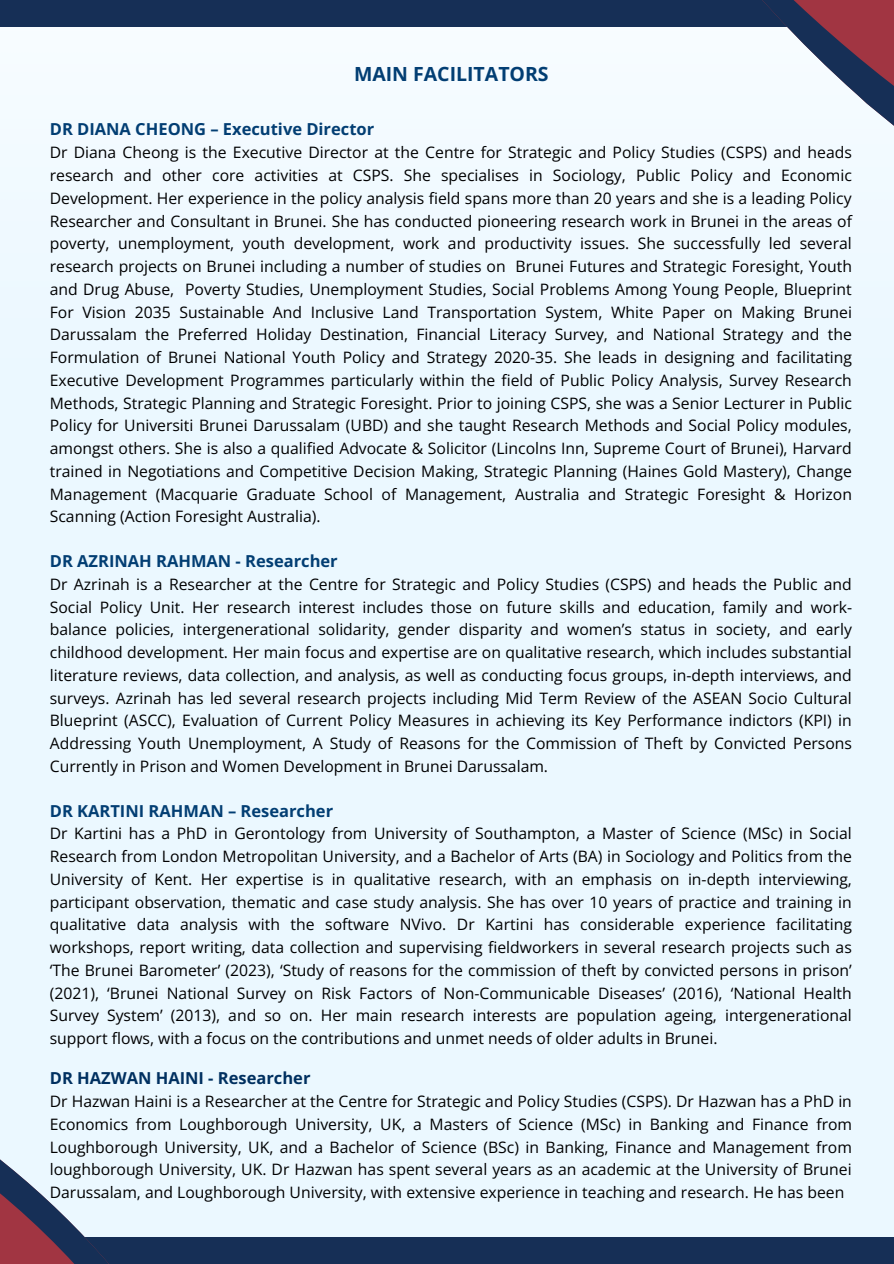
<style>
.page{position:relative;width:894px;height:1264px;background:#fff}
.page>*{position:absolute;margin:0;border:0;box-sizing:border-box;transform-origin:0 0}
.t1{font:700 19.5px "Open Sans";color:#023e73}
.t2{font:700 16.5px "Open Sans";color:#023e73}
.t3{font:700 16.5px "Open Sans";color:#003060}
.t4{font:15.75px/22.8px "Open Sans";color:#000;text-align:justify}
</style>
<div class="page">
<div style="left:0;top:0;width:893px;height:1263px;background:#ebf8ff"></div>
<div style="left:0;top:0;width:893px;height:409px;background:#eff9ff"></div>
<div style="left:0;top:0;width:893px;height:27px;background:#162f56"></div>
<svg style="left:762px;top:0;width:101px;height:100px"></svg>
<svg style="left:863px;top:0;width:30px;height:125px"></svg>
<div style="left:0;top:1237px;width:893px;height:26px;background:#162f56"></div>
<svg style="left:0;top:1159px;width:108px;height:104px"></svg>
<p class="t1" style="left:354px;top:60px;width:196px">MAIN FACILITATORS</p>
<p class="t2" style="left:50px;top:118px;width:326px">DR DIANA CHEONG – Executive Director</p>
<p class="t4" style="left:50px;top:141px;width:803px">Dr Diana Cheong is the Executive Director at the Centre for Strategic and Policy Studies (CSPS) and heads research and other core activities at CSPS. She specialises in Sociology, Public Policy and Economic Development. Her experience in the policy analysis field spans more than 20 years and she is a leading Policy Researcher and Consultant in Brunei. She has conducted pioneering research work in Brunei in the areas of poverty, unemployment, youth development, work and productivity issues. She successfully led several research projects on Brunei including a number of studies on Brunei Futures and Strategic Foresight, Youth and Drug Abuse, Poverty Studies, Unemployment Studies, Social Problems Among Young People, Blueprint For Vision 2035 Sustainable And Inclusive Land Transportation System, White Paper on Making Brunei Darussalam the Preferred Holiday Destination, Financial Literacy Survey, and National Strategy and the Formulation of Brunei National Youth Policy and Strategy 2020-35. She leads in designing and facilitating Executive Development Programmes particularly within the field of Public Policy Analysis, Survey Research Methods, Strategic Planning and Strategic Foresight. Prior to joining CSPS, she was a Senior Lecturer in Public Policy for Universiti Brunei Darussalam (UBD) and she taught Research Methods and Social Policy modules, amongst others. She is also a qualified Advocate &amp; Solicitor (Lincolns Inn, Supreme Court of Brunei), Harvard trained in Negotiations and Competitive Decision Making, Strategic Planning (Haines Gold Mastery), Change Management (Macquarie Graduate School of Management, Australia and Strategic Foresight &amp; Horizon Scanning (Action Foresight Australia).</p>
<p class="t2" style="left:50px;top:549px;width:289px">DR AZRINAH RAHMAN - Researcher</p>
<p class="t4" style="left:50px;top:572px;width:803px">Dr Azrinah is a Researcher at the Centre for Strategic and Policy Studies (CSPS) and heads the Public and Social Policy Unit. Her research interest includes those on future skills and education, family and work&shy;balance policies, intergenerational solidarity, gender disparity and women’s status in society, and early childhood development. Her main focus and expertise are on qualitative research, which includes substantial literature reviews, data collection, and analysis, as well as conducting focus groups, in-depth interviews, and surveys. Azrinah has led several research projects including Mid Term Review of the ASEAN Socio Cultural Blueprint (ASCC), Evaluation of Current Policy Measures in achieving its Key Performance indictors (KPI) in Addressing Youth Unemployment, A Study of Reasons for the Commission of Theft by Convicted Persons Currently in Prison and Women Development in Brunei Darussalam.</p>
<p class="t2" style="left:50px;top:798px;width:285px">DR KARTINI RAHMAN – Researcher</p>
<p class="t4" style="left:50px;top:821px;width:803px">Dr Kartini has a PhD in Gerontology from University of Southampton, a Master of Science (MSc) in Social Research from London Metropolitan University, and a Bachelor of Arts (BA) in Sociology and Politics from the University of Kent. Her expertise is in qualitative research, with an emphasis on in-depth interviewing, participant observation, thematic and case study analysis. She has over 10 years of practice and training in qualitative data analysis with the software NVivo. Dr Kartini has considerable experience facilitating workshops, report writing, data collection and supervising fieldworkers in several research projects such as ‘The Brunei Barometer’ (2023), ‘Study of reasons for the commission of theft by convicted persons in prison’ (2021), ‘Brunei National Survey on Risk Factors of Non-Communicable Diseases’ (2016), ‘National Health Survey System’ (2013), and so on. Her main research interests are population ageing, intergenerational support flows, with a focus on the contributions and unmet needs of older adults in Brunei.</p>
<p class="t3" style="left:50px;top:1066px;width:262px">DR HAZWAN HAINI - Researcher</p>
<p class="t4" style="left:50px;top:1089px;width:803px">Dr Hazwan Haini is a Researcher at the Centre for Strategic and Policy Studies (CSPS). Dr Hazwan has a PhD in Economics from Loughborough University, UK, a Masters of Science (MSc) in Banking and Finance from Loughborough University, UK, and a Bachelor of Science (BSc) in Banking, Finance and Management from loughborough University, UK. Dr Hazwan has spent several years as an academic at the University of Brunei Darussalam, and Loughborough University, with extensive experience in teaching and research. He has been</p>
</div>
